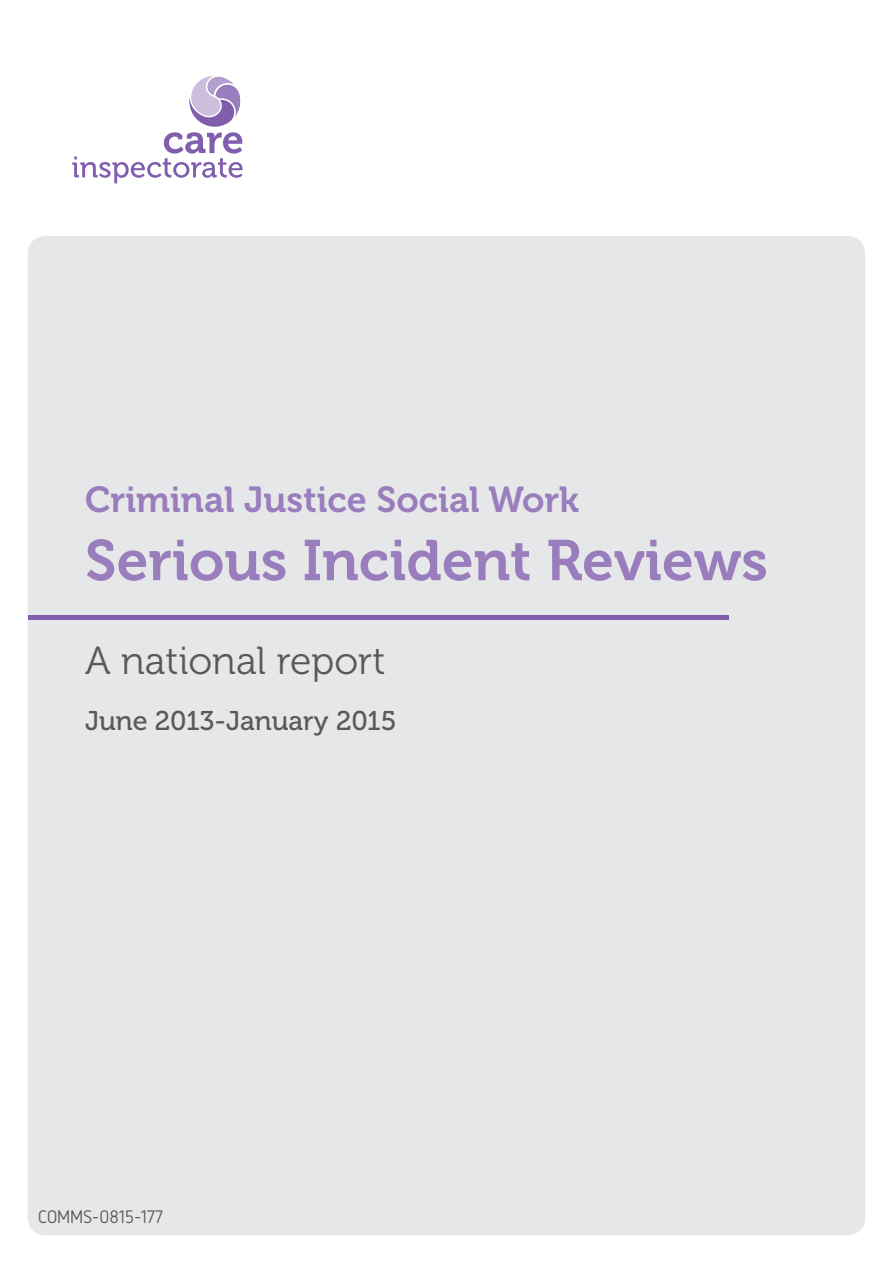
<style>
.page{position:relative;width:893px;height:1263px;background:#fff}
.page>*{position:absolute;margin:0;border:0;box-sizing:border-box;transform-origin:0 0}
.t1{font:57px "Museo 700";color:#9a7dbd}
.t2{font:39px "Museo 300";color:#58595b}
.t3{font:36px "Museo 700";color:#9a7dbd}
.t4{font:27px "Museo 500";color:#58595b}
.t5{font:18px "Netto OT";color:#58595b}
</style>
<div class="page">
<div style="left:28px;top:236px;width:837px;height:999px;background:#e6e7e8;border-radius:18px"></div>
<svg style="left:72px;top:76px;width:171px;height:107px"></svg>
<hr style="left:28px;top:615px;width:701px;height:4px;background:#815dad">
<p class="t3" style="left:85px;top:479px;width:495px">Criminal Justice Social Work</p>
<h1 class="t1" style="left:85px;top:529px;width:684px">Serious Incident Reviews</h1>
<p class="t2" style="left:85px;top:639px;width:302px">A national report</p>
<p class="t4" style="left:85px;top:706px;width:313px">June 2013-January 2015</p>
<p class="t5" style="left:38px;top:1205px;width:126px">COMMS-0815-177</p>
</div>
